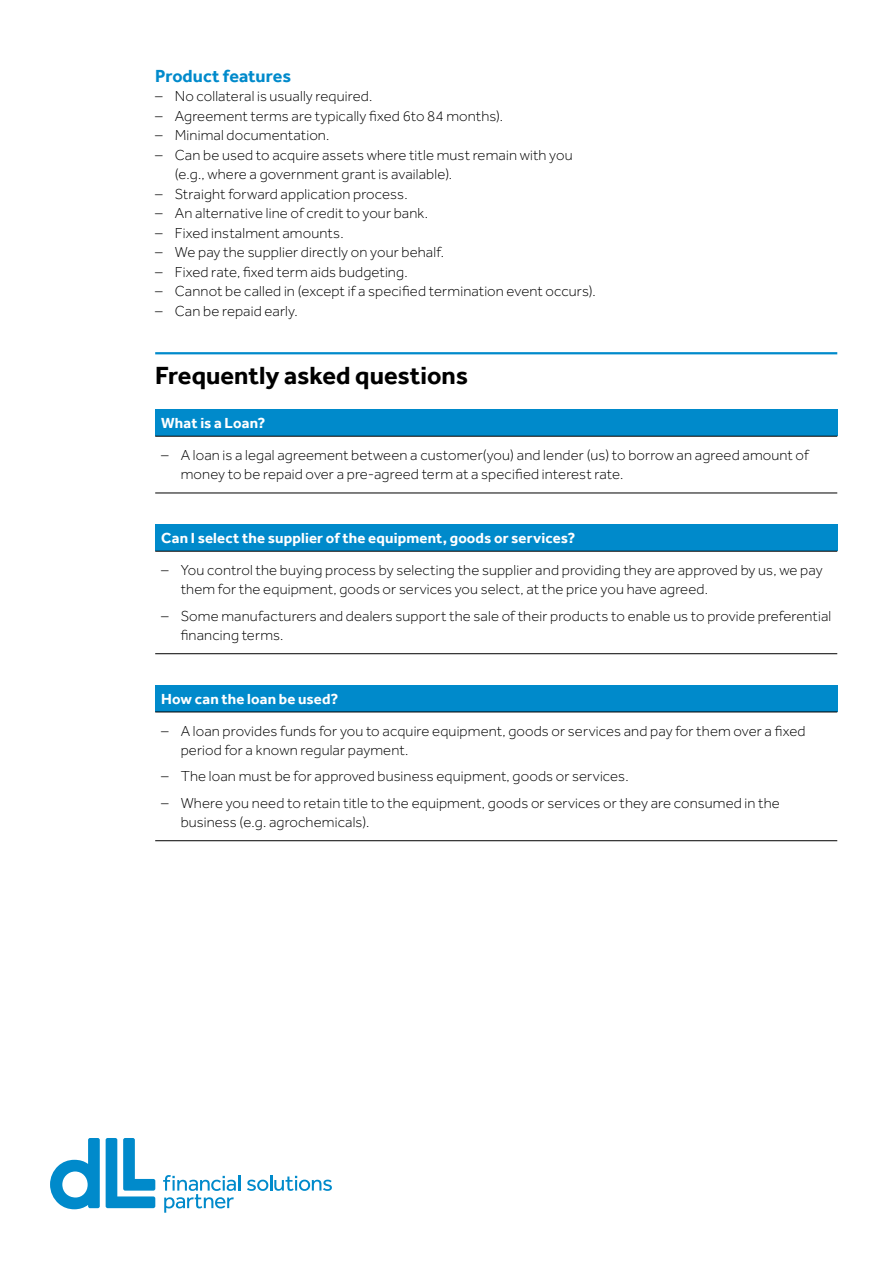
<style>
.page{position:relative;width:893px;height:1263px;background:#fff}
.page>*{position:absolute;margin:0;border:0;box-sizing:border-box;transform-origin:0 0}
.t1{font:700 25.5px "Effra";color:#000}
.t2{font:700 18px "Effra";color:#008acb}
.t3{font:300 15px/19.5px "Effra";letter-spacing:.01em;color:#000}
.t4{font:700 15px "Effra";letter-spacing:.01em;color:#fff}
</style>
<div class="page">
<hr style="left:155px;top:352px;width:682px;height:2px;background:#008acb">
<div style="left:155px;top:410px;width:682px;height:26px;background:#008acb"></div>
<hr style="left:155px;top:436px;width:682px;height:1px;background:#000">
<hr style="left:155px;top:493px;width:682px;height:1px;background:#000">
<div style="left:155px;top:525px;width:682px;height:26px;background:#008acb"></div>
<hr style="left:155px;top:551px;width:682px;height:1px;background:#000">
<hr style="left:155px;top:653px;width:682px;height:1px;background:#000">
<div style="left:155px;top:685px;width:682px;height:27px;background:#008acb"></div>
<hr style="left:155px;top:712px;width:682px;height:1px;background:#000">
<hr style="left:155px;top:840px;width:682px;height:1px;background:#000">
<svg style="left:50px;top:1138px;width:50px;height:71px"></svg>
<svg style="left:106px;top:1138px;width:49px;height:70px"></svg>
<svg style="left:247px;top:1175px;width:85px;height:16px"></svg>
<svg style="left:163px;top:1175px;width:77px;height:38px"></svg>
<p class="t2" style="left:155px;top:65px;width:137px">Product features</p>
<p class="t3" style="left:155px;top:87px;width:219px">– No collateral is usually required.</p>
<p class="t3" style="left:155px;top:106px;width:349px">– Agreement terms are typically fixed 6to 84 months).</p>
<p class="t3" style="left:155px;top:126px;width:176px">– Minimal documentation.</p>
<p class="t3" style="left:175px;top:145px;width:399px;text-indent:-20px">– Can be used to acquire assets where title must remain with you (e.g., where a government grant is available).</p>
<p class="t3" style="left:155px;top:184px;width:254px">– Straight forward application process.</p>
<p class="t3" style="left:155px;top:204px;width:274px">– An alternative line of credit to your bank.</p>
<p class="t3" style="left:155px;top:223px;width:190px">– Fixed instalment amounts.</p>
<p class="t3" style="left:155px;top:243px;width:290px">– We pay the supplier directly on your behalf.</p>
<p class="t3" style="left:155px;top:262px;width:254px">– Fixed rate, fixed term aids budgeting.</p>
<p class="t3" style="left:155px;top:282px;width:442px">– Cannot be called in (except if a specified termination event occurs).</p>
<p class="t3" style="left:155px;top:301px;width:144px">– Can be repaid early.</p>
<h1 class="t1" style="left:155px;top:360px;width:314px">Frequently asked questions</h1>
<p class="t4" style="left:161px;top:414px;width:106px">What is a Loan?</p>
<p class="t3" style="left:181px;top:445px;width:629px;text-indent:-20px">– A loan is a legal agreement between a customer(you) and lender (us) to borrow an agreed amount of money to be repaid over a pre-agreed term at a specified interest rate.</p>
<p class="t4" style="left:161px;top:529px;width:416px">Can I select the supplier of the equipment, goods or services?</p>
<p class="t3" style="left:181px;top:560px;width:643px;text-indent:-20px">– You control the buying process by selecting the supplier and providing they are approved by us, we pay them for the equipment, goods or services you select, at the price you have agreed.</p>
<p class="t3" style="left:181px;top:606px;width:652px;text-indent:-20px">– Some manufacturers and dealers support the sale of their products to enable us to provide preferential financing terms.</p>
<p class="t4" style="left:161px;top:690px;width:179px">How can the loan be used?</p>
<p class="t3" style="left:181px;top:721px;width:626px;text-indent:-20px">– A loan provides funds for you to acquire equipment, goods or services and pay for them over a fixed period for a known regular payment.</p>
<p class="t3" style="left:161px;top:767px;width:469px">– The loan must be for approved business equipment, goods or services.</p>
<p class="t3" style="left:181px;top:793px;width:601px;text-indent:-20px">– Where you need to retain title to the equipment, goods or services or they are consumed in the business (e.g. agrochemicals).</p>
</div>
